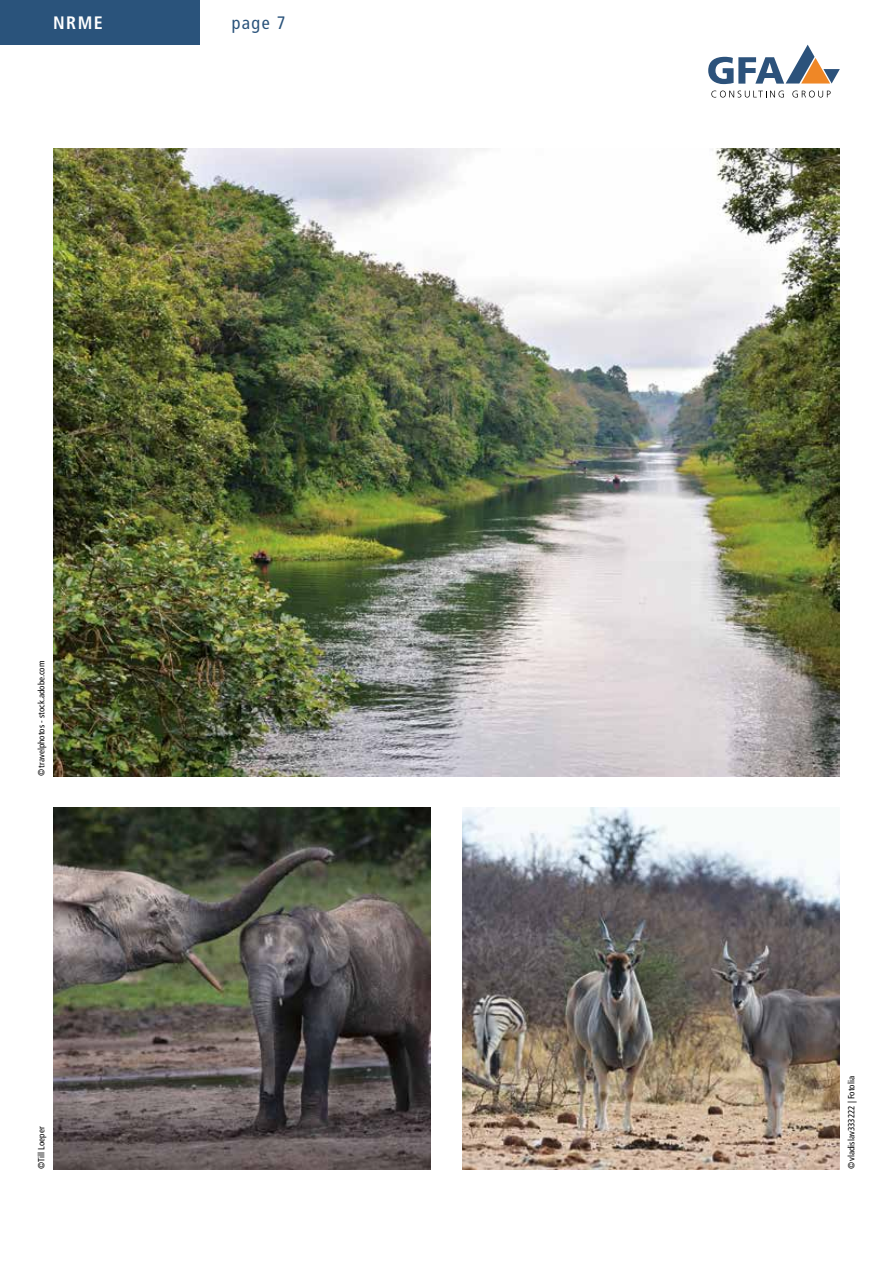
<style>
.page{position:relative;width:893px;height:1263px;background:#fff}
.page>*{position:absolute;margin:0;border:0;box-sizing:border-box;transform-origin:0 0}
.t1{font:condensed 18px "Frutiger LT Std";color:#2a537b}
.t2{font:700 condensed 18px "Frutiger LT Std";color:#fff}
.t3{font:condensed 9px "Frutiger LT Std";color:#000}
</style>
<div class="page">
<div style="left:0;top:0;width:200px;height:45px;background:#2a537b"></div>
<svg style="left:711px;top:91px;width:73px;height:7px"></svg>
<svg style="left:792px;top:91px;width:39px;height:7px"></svg>
<svg style="left:708px;top:45px;width:132px;height:39px"></svg>
<img style="left:53px;top:149px;width:787px;height:627px">
<img style="left:53px;top:808px;width:378px;height:361px">
<img style="left:462px;top:808px;width:378px;height:361px">
<h1 class="t2" style="left:53px;top:12px;width:51px">NRME</h1>
<h1 class="t1" style="left:232px;top:12px;width:55px">page 7</h1>
<p class="t3" style="left:36px;top:776px;width:117px;rotate:-90deg">©travelphotos - stock.adobe.com</p>
<p class="t3" style="left:36px;top:1169px;width:44px;rotate:-90deg">©Till Loeper</p>
<p class="t3" style="left:846px;top:1169px;width:95px;rotate:-90deg">©vladislav333222 | Fotolia</p>
</div>
